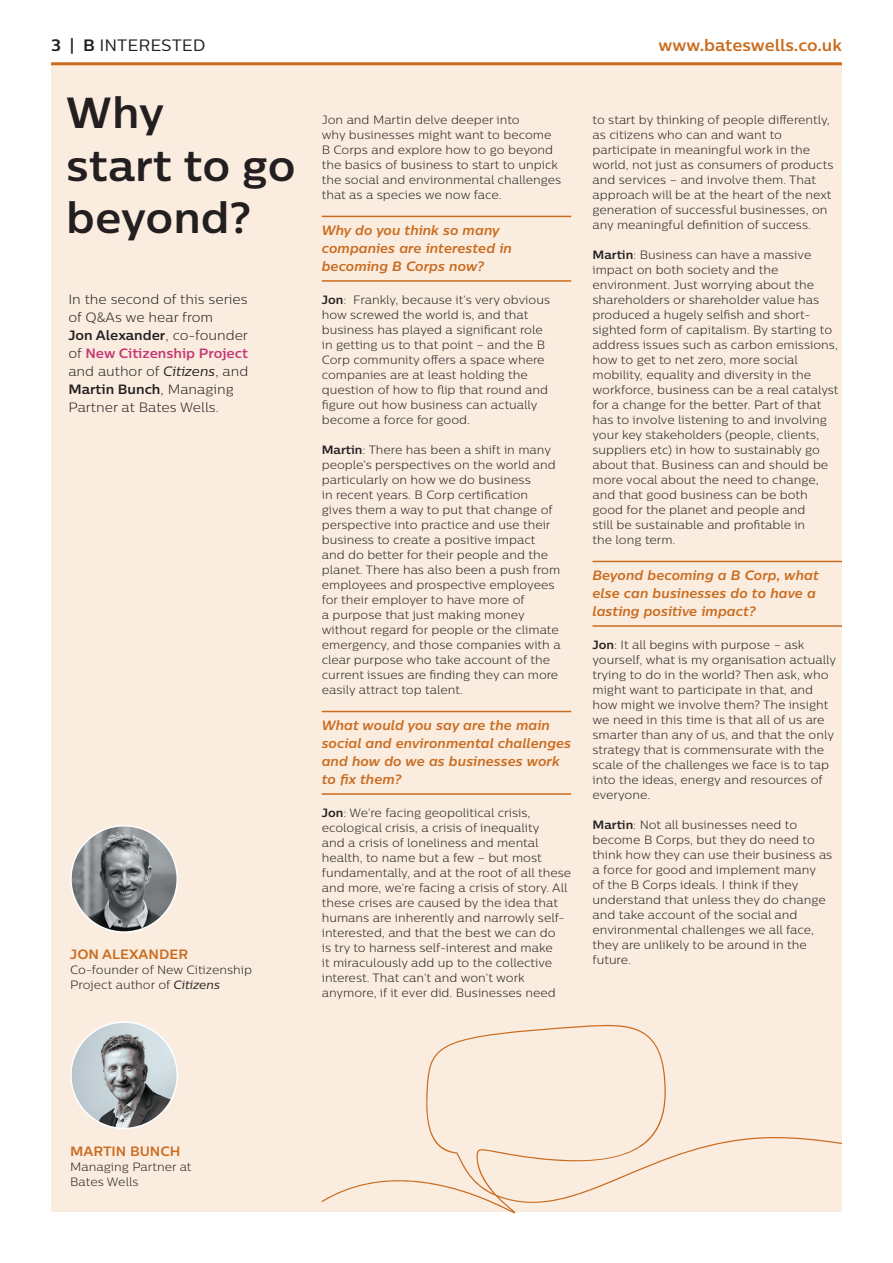
<style>
.page{position:relative;width:893px;height:1263px;background:#fff}
.page>*{position:absolute;margin:0;border:0;box-sizing:border-box;transform-origin:0 0}
.t1{font:700 43.5px/52.2px "Centrale Sans";color:#231f20}
.t2{font:700 16.5px "Centrale Sans";color:#ca6c1f}
.t3{font:16.5px "Centrale Sans";color:#231f20}
.t4{font:italic 700 13.5px/18px "Centrale Sans";color:#ca6c1f}
.t5{font:300 13.5px/18px "Centrale Sans";color:#231f20}
.t6{font:700 13.5px "Centrale Sans";color:#ca6c1f}
.t7{font:300 12px/15px "Centrale Sans";color:#231f20}
.s1{font-weight:700}
.s2{font-weight:700;color:#c53875}
.s3{font-weight:400;font-style:italic}
</style>
<div class="page">
<div style="left:51px;top:63px;width:791px;height:1149px;background:#faecdf"></div>
<hr style="left:51px;top:62px;width:791px;height:3px;background:#ca6c1f">
<hr style="left:322px;top:216px;width:249px;height:1px;background:#ca6c1f">
<hr style="left:322px;top:280px;width:249px;height:2px;background:#ca6c1f">
<hr style="left:322px;top:711px;width:249px;height:1px;background:#ca6c1f">
<hr style="left:322px;top:793px;width:249px;height:2px;background:#ca6c1f">
<hr style="left:592px;top:561px;width:250px;height:1px;background:#ca6c1f">
<hr style="left:592px;top:625px;width:250px;height:2px;background:#ca6c1f">
<img style="left:71px;top:826px;width:106px;height:106px;border-radius:52px">
<div style="left:70px;top:825px;width:108px;height:108px;border:2px solid #fff;border-radius:50%"></div>
<img style="left:71px;top:1022px;width:106px;height:106px;border-radius:53px">
<div style="left:70px;top:1021px;width:108px;height:108px;border:2px solid #fff;border-radius:50%"></div>
<svg style="left:322px;top:1024px;width:520px;height:190px"></svg>
<h2 class="t3" style="left:51px;top:35px;width:156px"><span class="s1">3 | B</span> INTERESTED</h2>
<h1 class="t1" style="left:66px;top:86px;width:231px">Why<br>start to go beyond?</h1>
<p class="t5" style="left:68px;top:290px;width:181px">In the second of this series of Q&amp;As we hear from<br><span class="s1">Jon Alexander</span>, co-founder of <span class="s2">New Citizenship Project </span>and author of <span class="s3">Citizens</span>, and<br><span class="s1">Martin Bunch</span>, Managing<br>Partner at Bates Wells.</p>
<p class="t6" style="left:70px;top:946px;width:119px">JON ALEXANDER</p>
<p class="t7" style="left:70px;top:962px;width:183px">Co-founder of New Citizenship<br>Project author of <span class="s3">Citizens</span></p>
<h2 class="t2" style="left:659px;top:34px;width:185px">www.bateswells.co.uk</h2>
<p class="t7" style="left:322px;top:112px;width:241px">Jon and Martin delve deeper into<br>why businesses might want to become B Corps and explore how to go beyond the basics of business to start to unpick the social and environmental challenges that as a species we now face.</p>
<p class="t4" style="left:322px;top:221px;width:192px">Why do you think so many companies are interested in becoming B Corps now?</p>
<p class="t7" style="left:322px;top:292px;width:230px"><span class="s1">Jon</span>: Frankly, because it’s very obvious how screwed the world is, and that business has played a significant role in getting us to that point – and the B Corp community offers a space where companies are at least holding the question of how to flip that round and figure out how business can actually become a force for good.</p>
<p class="t7" style="left:322px;top:442px;width:240px"><span class="s1">Martin</span>: There has been a shift in many people’s perspectives on the world and particularly on how we do business<br>in recent years. B Corp certification gives them a way to put that change of perspective into practice and use their business to create a positive impact and do better for their people and the planet. There has also been a push from employees and prospective employees for their employer to have more of<br>a purpose that just making money without regard for people or the climate emergency, and those companies with a clear purpose who take account of the current issues are finding they can more easily attract top talent.</p>
<p class="t4" style="left:322px;top:716px;width:251px">What would you say are the main social and environmental challenges and how do we as businesses work to fix them?</p>
<p class="t7" style="left:322px;top:805px;width:251px"><span class="s1">Jon</span>: We’re facing geopolitical crisis, ecological crisis, a crisis of inequality<br>and a crisis of loneliness and mental health, to name but a few – but most fundamentally, and at the root of all these and more, we’re facing a crisis of story. All these crises are caused by the idea that humans are inherently and narrowly self&shy;interested, and that the best we can do<br>is try to harness self-interest and make<br>it miraculously add up to the collective interest. That can’t and won’t work anymore, if it ever did. Businesses need</p>
<p class="t7" style="left:592px;top:112px;width:242px">to start by thinking of people differently, as citizens who can and want to participate in meaningful work in the world, not just as consumers of products and services – and involve them. That approach will be at the heart of the next generation of successful businesses, on any meaningful definition of success.</p>
<p class="t7" style="left:592px;top:247px;width:248px"><span class="s1">Martin</span>: Business can have a massive impact on both society and the environment. Just worrying about the shareholders or shareholder value has produced a hugely selfish and short&shy;sighted form of capitalism. By starting to address issues such as carbon emissions, how to get to net zero, more social mobility, equality and diversity in the workforce, business can be a real catalyst for a change for the better. Part of that has to involve listening to and involving your key stakeholders (people, clients, suppliers etc) in how to sustainably go about that. Business can and should be more vocal about the need to change, and that good business can be both good for the planet and people and<br>still be sustainable and profitable in<br>the long term.</p>
<p class="t4" style="left:592px;top:566px;width:228px">Beyond becoming a B Corp, what else can businesses do to have a lasting positive impact?</p>
<p class="t7" style="left:592px;top:637px;width:245px"><span class="s1">Jon</span>: It all begins with purpose – ask yourself, what is my organisation actually trying to do in the world? Then ask, who might want to participate in that, and how might we involve them? The insight we need in this time is that all of us are smarter than any of us, and that the only strategy that is commensurate with the scale of the challenges we face is to tap into the ideas, energy and resources of everyone.</p>
<p class="t7" style="left:592px;top:817px;width:241px"><span class="s1">Martin</span>: Not all businesses need to become B Corps, but they do need to think how they can use their business as a force for good and implement many<br>of the B Corps ideals. I think if they understand that unless they do change and take account of the social and environmental challenges we all face, they are unlikely to be around in the future.</p>
<p class="t6" style="left:70px;top:1142px;width:112px">MARTIN BUNCH</p>
<p class="t7" style="left:70px;top:1158px;width:123px">Managing Partner at<br>Bates Wells</p>
</div>
